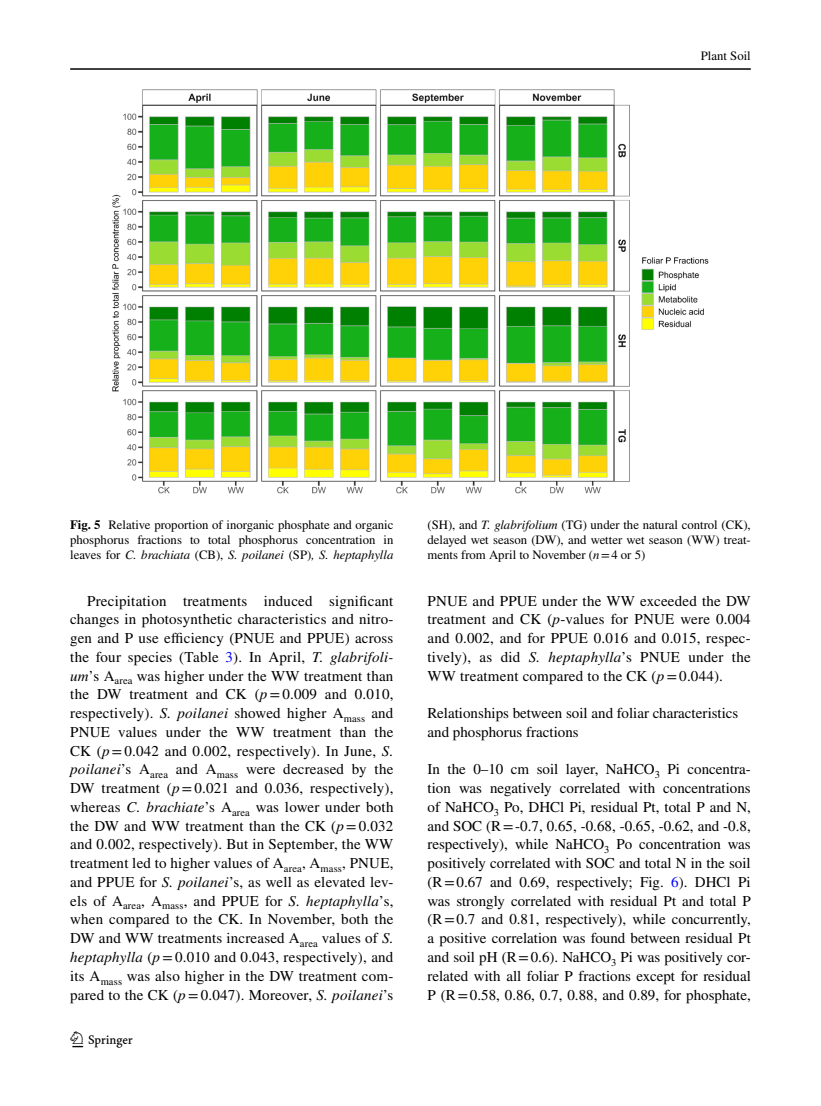
<style>
.page{position:relative;width:821px;height:1106px;background:#fff}
.page>*{position:absolute;margin:0;border:0;box-sizing:border-box;transform-origin:0 0}
.t1{font:22.5px "Springnew Regular 2";color:#000}
.t2{font:15px/18.8px "STIX";color:#000;text-align:justify}
.t3{font:12.75px/15px "STIX";color:#000;text-align:justify}
.s1{font-weight:700}
.s2{font-style:italic}
.s3{color:#00f}
</style>
<div class="page">
<hr style="left:70px;top:68px;width:680px;height:2px;background:#000">
<img style="left:113px;top:89px;width:595px;height:404px">
<p class="t3" style="left:701px;top:49px;width:51px">Plant Soil</p>
<p class="t3" style="left:70px;top:517px;width:325px"><span class="s1">Fig. 5</span> Relative proportion of inorganic phosphate and organic phosphorus fractions to total phosphorus concentration in leaves for <span class="s2">C. brachiata</span> (CB), <span class="s2">S. poilanei</span> (SP)<span class="s2">, S. heptaphylla</span></p>
<p class="t3" style="left:427px;top:517px;width:325px">(SH), and <span class="s2">T. glabrifolium</span> (TG) under the natural control (CK), delayed wet season (DW), and wetter wet season (WW) treat&shy;ments from April to November (<span class="s2">n</span>=4 or 5)</p>
<p class="t2" style="left:70px;top:592px;width:325px;text-indent:17px">Precipitation treatments induced significant changes in photosynthetic characteristics and nitro&shy;gen and P use efficiency (PNUE and PPUE) across the four species (Table <span class="s3">3</span>). In April, <span class="s2">T. glabrifoli&shy;um</span>’s A<sub>area</sub> was higher under the WW treatment than the DW treatment and CK (<span class="s2">p</span>=0.009 and 0.010, respectively). <span class="s2">S. poilanei</span> showed higher A<sub>mass</sub> and PNUE values under the WW treatment than the CK (<span class="s2">p</span>=0.042 and 0.002, respectively). In June, <span class="s2">S. poilanei</span>’s A<sub>area</sub> and A<sub>mass</sub> were decreased by the DW treatment (<span class="s2">p</span>=0.021 and 0.036, respectively), whereas <span class="s2">C. brachiate</span>’s A<sub>area</sub> was lower under both the DW and WW treatment than the CK (<span class="s2">p</span>=0.032 and 0.002, respectively). But in September, the WW treatment led to higher values of A<sub>area</sub>, A<sub>mass</sub>, PNUE, and PPUE for <span class="s2">S. poilanei</span>’s, as well as elevated lev&shy;els of A<sub>area</sub>, A<sub>mass</sub>, and PPUE for <span class="s2">S. heptaphylla</span>’s, when compared to the CK. In November, both the DW and WW treatments increased A<sub>area</sub> values of <span class="s2">S. heptaphylla</span> (<span class="s2">p</span>=0.010 and 0.043, respectively), and its A<sub>mass</sub> was also higher in the DW treatment com&shy;pared to the CK (<span class="s2">p</span>=0.047). Moreover, <span class="s2">S. poilanei</span>’s</p>
<p class="t2" style="left:427px;top:592px;width:325px">PNUE and PPUE under the WW exceeded the DW treatment and CK (<span class="s2">p</span>-values for PNUE were 0.004 and 0.002, and for PPUE 0.016 and 0.015, respec&shy;tively), as did <span class="s2">S. heptaphylla</span>’s PNUE under the WW treatment compared to the CK (<span class="s2">p</span>=0.044).</p>
<p class="t2" style="left:427px;top:704px;width:312px">Relationships between soil and foliar characteristics and phosphorus fractions</p>
<p class="t2" style="left:427px;top:761px;width:325px">In the 0–10 cm soil layer, NaHCO<sub>3</sub> Pi concentra&shy;tion was negatively correlated with concentrations of NaHCO<sub>3</sub> Po, DHCl Pi, residual Pt, total P and N, and SOC (R=-0.7, 0.65, -0.68, -0.65, -0.62, and -0.8, respectively), while NaHCO<sub>3</sub> Po concentration was positively correlated with SOC and total N in the soil (R=0.67 and 0.69, respectively; Fig. <span class="s3">6</span>). DHCl Pi was strongly correlated with residual Pt and total P (R=0.7 and 0.81, respectively), while concurrently, a positive correlation was found between residual Pt and soil pH (R=0.6). NaHCO<sub>3</sub> Pi was positively cor&shy;related with all foliar P fractions except for residual P (R=0.58, 0.86, 0.7, 0.88, and 0.89, for phosphate,</p>
<h1 class="t1" style="left:72px;top:1031px;width:62px">1 3</h1>
</div>
